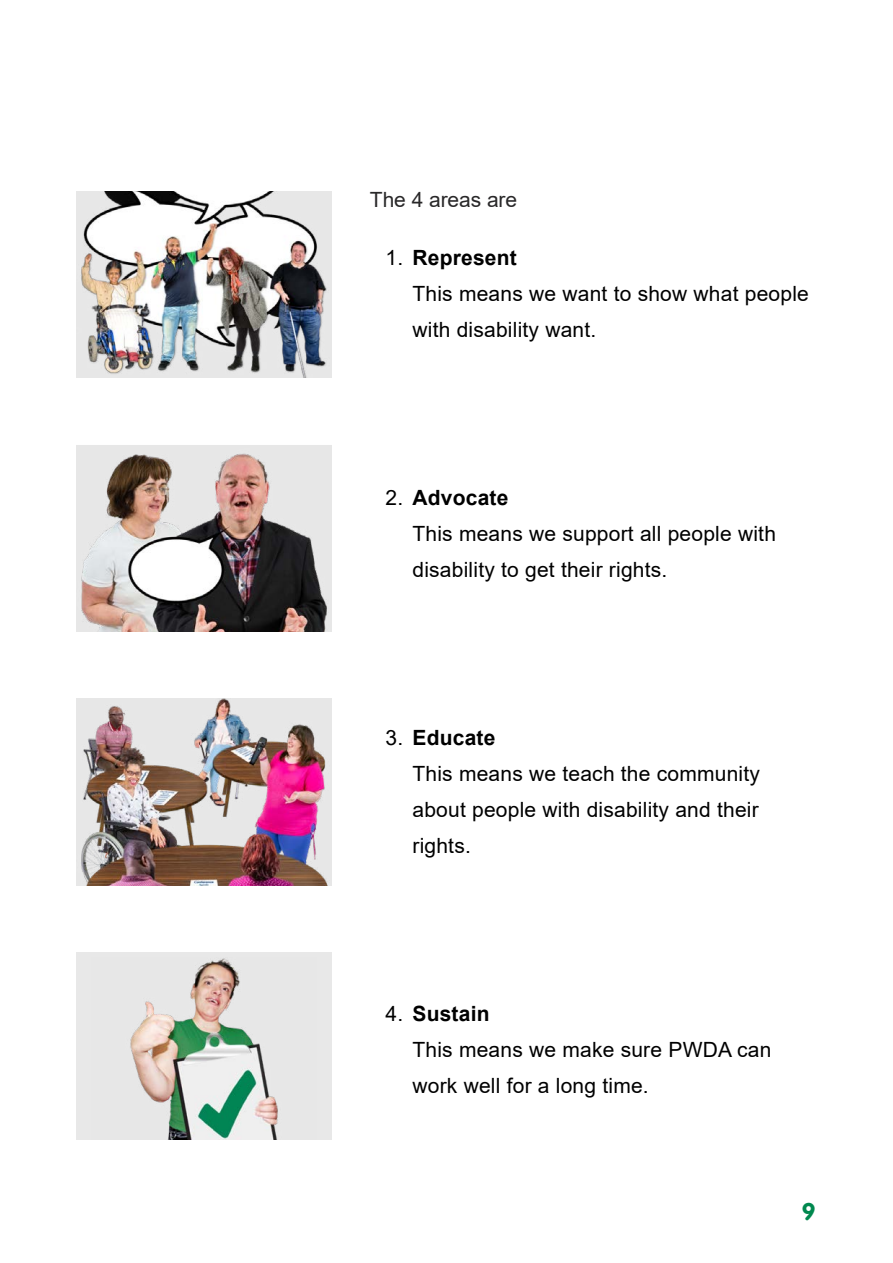
<style>
.page{position:relative;width:893px;height:1263px;background:#fff}
.page>*{position:absolute;margin:0;border:0;box-sizing:border-box;transform-origin:0 0}
.t1{font:24px "VAG Rounded Bold";color:#00884f}
.t2{font:21px/36px "Arial";letter-spacing:.01em;color:#000}
.t3{font:21px "Arial";letter-spacing:-.005em;color:#292829}
.s1{font-weight:700}
</style>
<div class="page">
<img style="left:77px;top:191px;width:255px;height:187px">
<img style="left:77px;top:445px;width:255px;height:186px">
<img style="left:77px;top:699px;width:255px;height:186px">
<div style="left:77px;top:952px;width:255px;height:187px;background:#e8e8e8"></div>
<img style="left:130px;top:958px;width:148px;height:181px">
<p class="t3" style="left:370px;top:185px;width:149px">The 4 areas are</p>
<p class="t2" style="left:412px;top:240px;width:398px;text-indent:-27px">1. <span class="s1">Represent<br></span>This means we want to show what people with disability want.</p>
<p class="t2" style="left:412px;top:479px;width:365px;text-indent:-27px">2. <span class="s1">Advocate<br></span>This means we support all people with disability to get their rights.</p>
<p class="t2" style="left:412px;top:719px;width:349px;text-indent:-27px">3. <span class="s1">Educate<br></span>This means we teach the community about people with disability and their rights.</p>
<p class="t2" style="left:412px;top:995px;width:360px;text-indent:-27px">4. <span class="s1">Sustain<br></span>This means we make sure PWDA can work well for a long time.</p>
<p class="t1" style="left:802px;top:1198px;width:15px">9</p>
</div>
